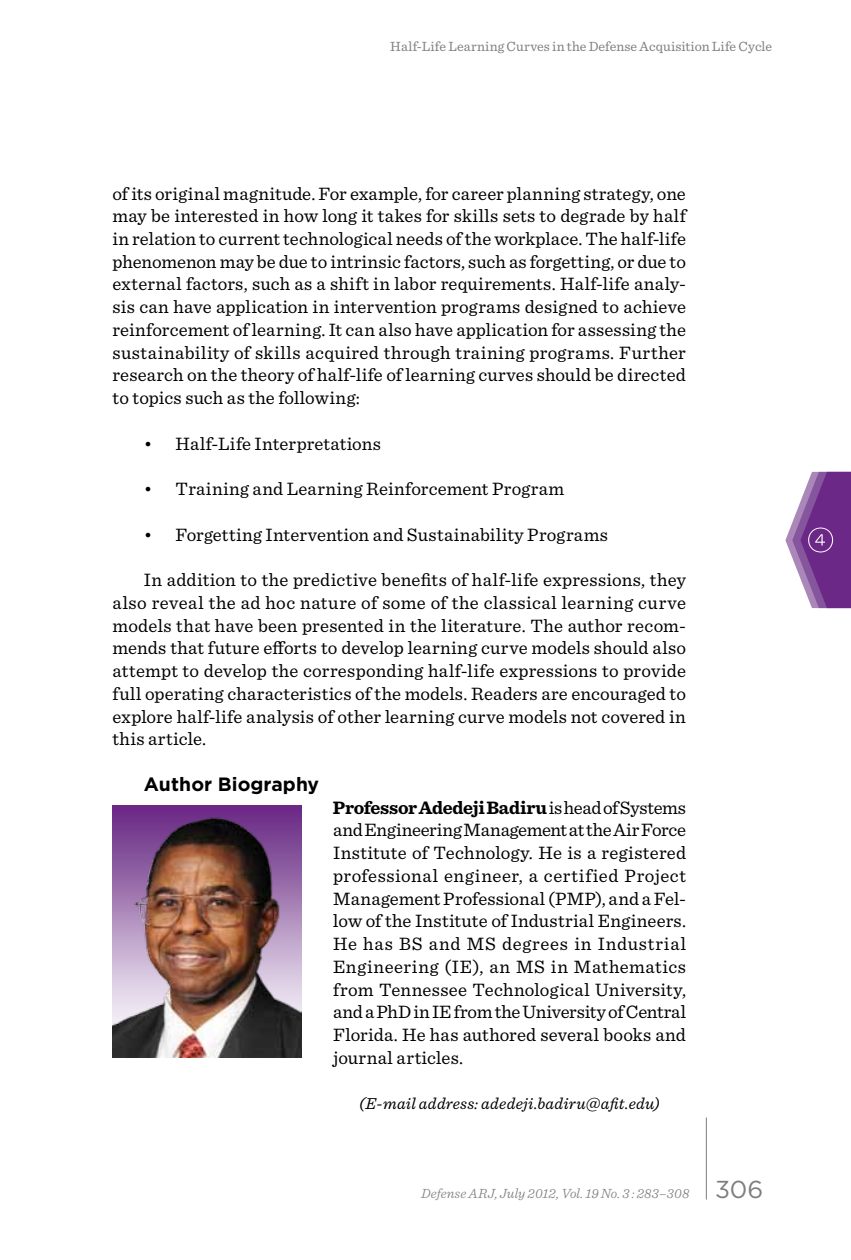
<style>
.page{position:relative;width:851px;height:1260px;background:#fff}
.page>*{position:absolute;margin:0;border:0;box-sizing:border-box;transform-origin:0 0}
.Author_Bio_Heading{font:700 19.25px "Gotham";letter-spacing:.005em;color:#000}
.Body_Text{font:18.9px/22.8px "Sentinel";letter-spacing:.015em;color:#000;text-align:justify}
.Author_Bio{font:18.9px/22.8px "Sentinel";color:#000;text-align:justify}
.t1{font:italic 16.62px "Sentinel";letter-spacing:.015em;color:#000}
.t2{font:14px "Sentinel";letter-spacing:.01em;color:#7d7e80}
.t3{font:italic 300 14px "Sentinel";letter-spacing:.01em;color:#7d7e80}
.s1{font-weight:700}
.s2{font-family:"Gotham";font-weight:400;font-style:normal;font-size:24.5px}
</style>
<div class="page">
<hr style="left:706px;top:1118px;width:1px;height:82px;background:#7d7e80">
<svg style="left:785px;top:472px;width:65px;height:136px"></svg>
<img style="left:112px;top:806px;width:189px;height:252px">
<p class="t2" style="left:390px;top:35px;width:383px">Half-Life Learning Curves in the Defense Acquisition Life Cycle</p>
<p class="Body_Text" style="left:112px;top:181px;width:575px">of its original magnitude. For example, for career planning strategy, one may be interested in how long it takes for skills sets to degrade by half in relation to current technological needs of the workplace. The half-life phenomenon may be due to intrinsic factors, such as forgetting, or due to external factors, such as a shift in labor requirements. Half-life analy&shy;sis can have application in intervention programs designed to achieve reinforcement of learning. It can also have application for assessing the sustainability of skills acquired through training programs. Further research on the theory of half-life of learning curves should be directed to topics such as the following:</p>
<p class="Body_Text" style="left:144px;top:431px;width:238px">• Half-Life Interpretations</p>
<p class="Body_Text" style="left:144px;top:476px;width:422px">• Training and Learning Reinforcement Program</p>
<p class="Body_Text" style="left:144px;top:522px;width:465px">• Forgetting Intervention and Sustainability Programs</p>
<p class="Body_Text" style="left:112px;top:567px;width:575px;text-indent:31px">In addition to the predictive benefits of half-life expressions, they also reveal the ad hoc nature of some of the classical learning curve models that have been presented in the literature. The author recom&shy;mends that future efforts to develop learning curve models should also attempt to develop the corresponding half-life expressions to provide full operating characteristics of the models. Readers are encouraged to explore half-life analysis of other learning curve models not covered in this article.</p>
<p class="Author_Bio_Heading" style="left:144px;top:771px;width:177px">Author Biography</p>
<p class="Author_Bio" style="left:333px;top:795px;width:355px"><span class="s1">Professor Adedeji Badiru</span> is head of Systems and Engineering Management at the Air Force Institute of Technology. He is a registered professional engineer, a certified Project Management Professional (PMP), and a Fel&shy;low of the Institute of Industrial Engineers.<br>He has BS and MS degrees in Industrial Engineering (IE), an MS in Mathematics from Tennessee Technological University, and a PhD in IE from the University of Central Florida. He has authored several books and</p>
<p class="Body_Text" style="left:333px;top:1045px;width:131px">journal articles.</p>
<p class="t1" style="left:359px;top:1091px;width:302px">(E-mail address: adedeji.badiru@afit.edu)</p>
<p class="t3" style="left:421px;top:1183px;width:344px">Defense ARJ, July 2012, Vol. 19 No. 3 : 283–308 <span class="s2">306</span></p>
</div>
